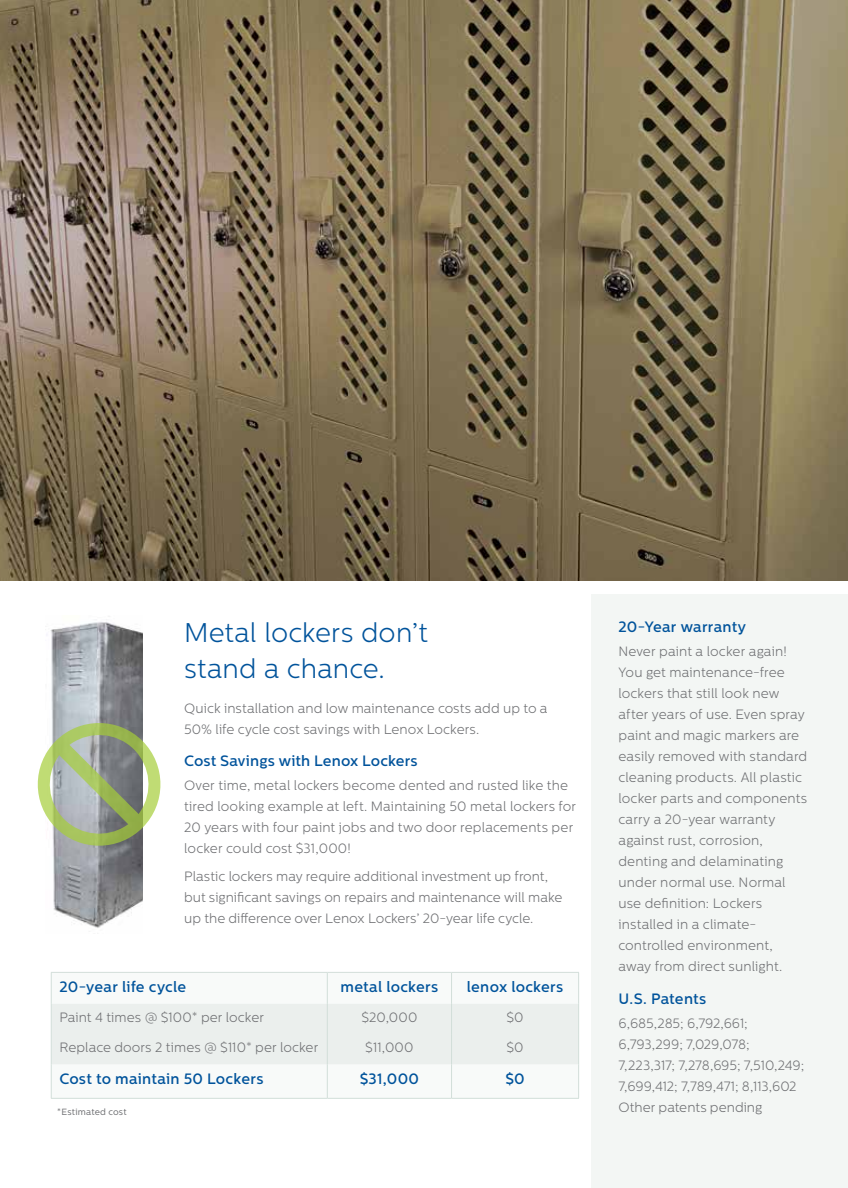
<style>
.page{position:relative;width:848px;height:1188px;background:#fff}
.page>*{position:absolute;margin:0;border:0;box-sizing:border-box;transform-origin:0 0}
.t1{font:300 27px/36px "Centrale Sans";letter-spacing:.005em;color:#00539b}
.t2{font:500 15px "Centrale Sans";letter-spacing:.01em;color:#00539b}
.t3{font:300 13.5px/21px "Centrale Sans";letter-spacing:.005em;color:#6d6e71}
.t4{font:9px "Centrale Sans";letter-spacing:.025em;color:#6d6e71}
</style>
<div class="page">
<div style="left:591px;top:594px;width:257px;height:594px;background:#f3f6f4"></div>
<img style="left:0;top:0;width:848px;height:580px">
<img style="left:50px;top:616px;width:93px;height:312px">
<svg style="left:38px;top:723px;width:122px;height:123px;background:#abb894"></svg>
<svg style="left:52px;top:973px;width:526px;height:125px"></svg>
<div style="left:52px;top:1004px;width:526px;height:60px;background:#ebefed"></div>
<hr style="left:51px;top:972px;width:276px;height:1px;background:#d2ded9">
<hr style="left:51px;top:973px;width:1px;height:31px;background:#d2ded9">
<hr style="left:327px;top:972px;width:124px;height:1px;background:#d2ded9">
<hr style="left:327px;top:973px;width:1px;height:31px;background:#d2ded9">
<hr style="left:451px;top:972px;width:128px;height:1px;background:#d2ded9">
<hr style="left:451px;top:973px;width:1px;height:31px;background:#d2ded9">
<hr style="left:578px;top:973px;width:1px;height:31px;background:#d2ded9">
<hr style="left:51px;top:1004px;width:1px;height:30px;background:#d2ded9">
<hr style="left:327px;top:1004px;width:1px;height:30px;background:#d2ded9">
<hr style="left:451px;top:1004px;width:1px;height:30px;background:#d2ded9">
<hr style="left:578px;top:1004px;width:1px;height:30px;background:#d2ded9">
<hr style="left:51px;top:1034px;width:1px;height:30px;background:#d2ded9">
<hr style="left:327px;top:1034px;width:1px;height:30px;background:#d2ded9">
<hr style="left:451px;top:1034px;width:1px;height:30px;background:#d2ded9">
<hr style="left:578px;top:1034px;width:1px;height:30px;background:#d2ded9">
<hr style="left:51px;top:1064px;width:1px;height:34px;background:#d2ded9">
<hr style="left:327px;top:1064px;width:1px;height:34px;background:#d2ded9">
<hr style="left:451px;top:1064px;width:1px;height:34px;background:#d2ded9">
<hr style="left:578px;top:1064px;width:1px;height:34px;background:#d2ded9">
<hr style="left:51px;top:1098px;width:276px;height:1px;background:#d2ded9">
<hr style="left:327px;top:1098px;width:124px;height:1px;background:#d2ded9">
<hr style="left:451px;top:1098px;width:128px;height:1px;background:#d2ded9">
<h1 class="t1" style="left:184px;top:615px;width:245px">Metal lockers don’t stand a chance.</h1>
<p class="t3" style="left:184px;top:697px;width:365px">Quick installation and low maintenance costs add up to a<br>50% life cycle cost savings with Lenox Lockers.</p>
<p class="t2" style="left:184px;top:752px;width:235px">Cost Savings with Lenox Lockers</p>
<p class="t3" style="left:184px;top:775px;width:393px">Over time, metal lockers become dented and rusted like the tired looking example at left. Maintaining 50 metal lockers for 20 years with four paint jobs and two door replacements per locker could cost $31,000!</p>
<p class="t3" style="left:184px;top:866px;width:380px">Plastic lockers may require additional investment up front, but significant savings on repairs and maintenance will make up the difference over Lenox Lockers’ 20-year life cycle.</p>
<p class="t2" style="left:59px;top:978px;width:128px">20-year life cycle</p>
<p class="t2" style="left:340px;top:978px;width:99px">metal lockers</p>
<p class="t2" style="left:467px;top:978px;width:98px">lenox lockers</p>
<p class="t3" style="left:59px;top:1007px;width:206px">Paint 4 times @ $100* per locker</p>
<p class="t3" style="left:361px;top:1007px;width:57px">$20,000</p>
<p class="t3" style="left:506px;top:1007px;width:19px">$0</p>
<p class="t3" style="left:59px;top:1037px;width:260px">Replace doors 2 times @ $110* per locker</p>
<p class="t3" style="left:365px;top:1037px;width:50px">$11,000</p>
<p class="t3" style="left:506px;top:1037px;width:19px">$0</p>
<p class="t2" style="left:59px;top:1070px;width:206px">Cost to maintain 50 Lockers</p>
<p class="t2" style="left:360px;top:1070px;width:61px">$31,000</p>
<p class="t2" style="left:505px;top:1070px;width:21px">$0</p>
<p class="t4" style="left:57px;top:1107px;width:71px">*Estimated cost</p>
<p class="t2" style="left:618px;top:618px;width:129px">20-Year warranty</p>
<p class="t3" style="left:618px;top:641px;width:190px">Never paint a locker again!<br>You get maintenance-free lockers that still look new after years of use. Even spray paint and magic markers are easily removed with standard cleaning products. All plastic locker parts and components carry a 20-year warranty against rust, corrosion, denting and delaminating under normal use. Normal use definition: Lockers installed in a climate&shy;controlled environment, away from direct sunlight.</p>
<p class="t2" style="left:618px;top:990px;width:90px">U.S. Patents</p>
<p class="t3" style="left:618px;top:1012px;width:187px">6,685,285; 6,792,661;<br>6,793,299; 7,029,078;<br>7,223,317; 7,278,695; 7,510,249;<br>7,699,412; 7,789,471; 8,113,602<br>Other patents pending</p>
</div>
